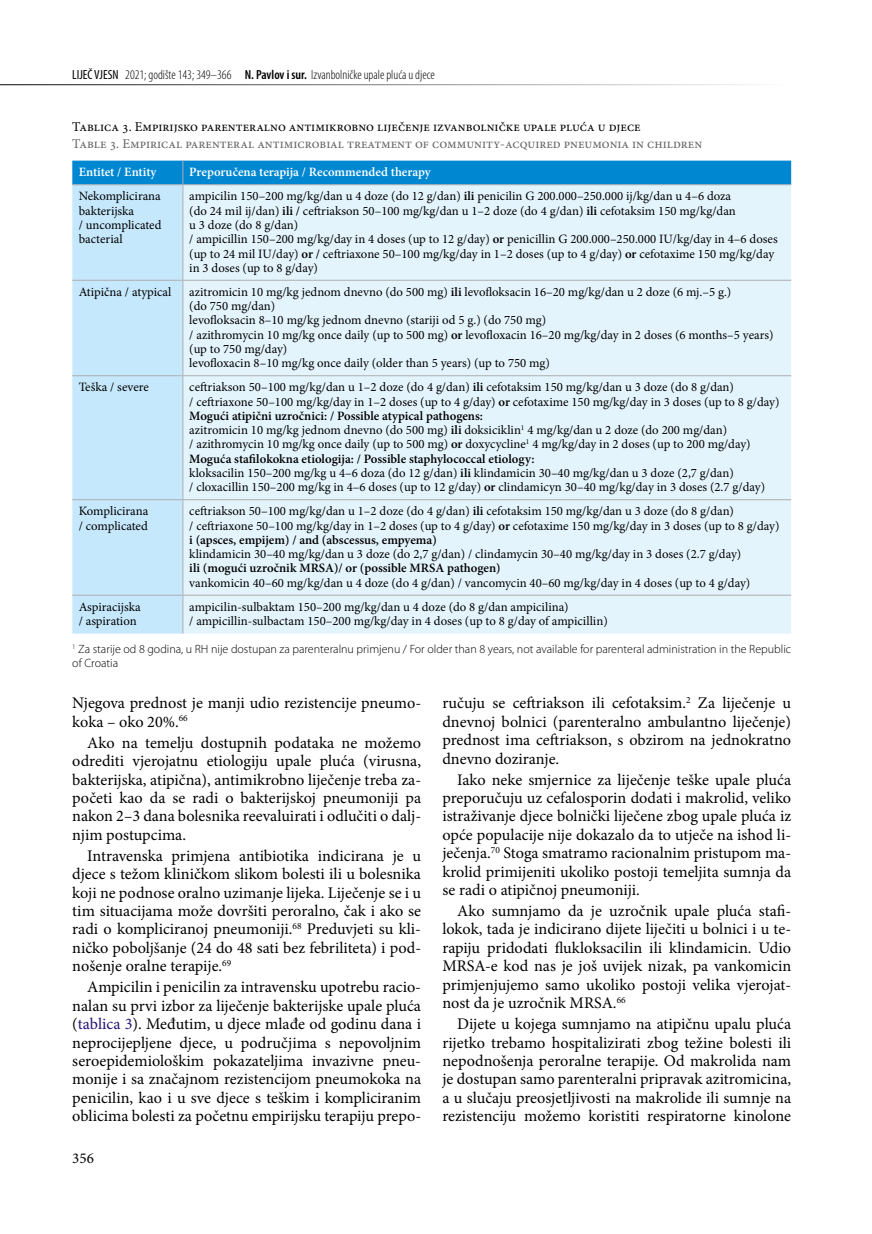
<style>
.page{position:relative;width:872px;height:1234px;background:#fff}
.page>*{position:absolute;margin:0;border:0;box-sizing:border-box;transform-origin:0 0}
.t1{font:16.2px/18.5px "Minion Pro";color:#000;text-align:justify}
.t2{font:15px "Minion Pro";color:#000}
.t3{font:13.5px "Minion Pro";color:#646365}
.t4{font:13.5px "Minion Pro";color:#000}
.t5{font:300 condensed 13.2px "Myriad Pro";color:#000}
.t6{font:12.75px/14.2px "Minion Pro";color:#000}
.t7{font:600 12.75px "Minion Pro";color:#fff}
.t8{font:600 12.75px "Minion Pro";color:#000}
.t9{font:300 12px/14.2px "Myriad Pro";color:#000}
.s1{font-weight:400}
.s2{font-weight:600}
.s3{color:#231177}
</style>
<div class="page">
<hr style="left:0;top:84px;width:791px;height:1px;background:#000">
<div style="left:72px;top:185px;width:110px;height:448px;background:#c6e8fc"></div>
<div style="left:183px;top:185px;width:608px;height:448px;background:#e4f4fd"></div>
<div style="left:72px;top:160px;width:719px;height:24px;background:#0087d1"></div>
<hr style="left:72px;top:184px;width:111px;height:1px;background:#adaeb1">
<hr style="left:183px;top:184px;width:608px;height:1px;background:#adaeb1">
<hr style="left:182px;top:185px;width:1px;height:95px;background:#adaeb1">
<hr style="left:72px;top:280px;width:111px;height:1px;background:#adaeb1">
<hr style="left:183px;top:280px;width:608px;height:1px;background:#adaeb1">
<hr style="left:182px;top:280px;width:1px;height:95px;background:#adaeb1">
<hr style="left:72px;top:375px;width:111px;height:1px;background:#adaeb1">
<hr style="left:183px;top:375px;width:608px;height:1px;background:#adaeb1">
<hr style="left:182px;top:376px;width:1px;height:123px;background:#adaeb1">
<hr style="left:72px;top:499px;width:111px;height:1px;background:#adaeb1">
<hr style="left:183px;top:499px;width:608px;height:1px;background:#adaeb1">
<hr style="left:182px;top:500px;width:1px;height:94px;background:#adaeb1">
<hr style="left:72px;top:594px;width:111px;height:1px;background:#adaeb1">
<hr style="left:183px;top:594px;width:608px;height:1px;background:#adaeb1">
<hr style="left:182px;top:595px;width:1px;height:38px;background:#adaeb1">
<p class="t5" style="left:72px;top:67px;width:364px"><span class="s1">LIJEČ VJESN</span> 2021; godište 143; 349–366 <span class="s2">N. Pavlov i sur.</span> Izvanbolničke upale pluća u djece</p>
<p class="t4" style="left:72px;top:118px;width:570px">Tablica 3. Empirijsko parenteralno antimikrobno liječenje izvanbolničke upale pluća u djece</p>
<p class="t3" style="left:72px;top:135px;width:631px">Table 3. Empirical parenteral antimicrobial treatment of community-acquired pneumonia in children</p>
<p class="t7" style="left:79px;top:163px;width:79px">Entitet / Entity</p>
<p class="t7" style="left:189px;top:163px;width:243px">Preporučena terapija / Recommended therapy</p>
<p class="t6" style="left:79px;top:189px;width:84px">Nekomplicirana bakterijska<br>/ uncomplicated bacterial</p>
<p class="t6" style="left:189px;top:189px;width:590px">ampicilin 150–200 mg/kg/dan u 4 doze (do 12 g/dan) <span class="s2">ili</span> penicilin G 200.000–250.000 ij/kg/dan u 4–6 doza<br>(do 24 mil ij/dan) <span class="s2">ili /</span> ceftriakson 50–100 mg/kg/dan u 1–2 doze (do 4 g/dan) <span class="s2">ili</span> cefotaksim 150 mg/kg/dan<br>u 3 doze (do 8 g/dan)<br>/ ampicillin 150–200 mg/kg/day in 4 doses (up to 12 g/day) <span class="s2">or</span> penicillin G 200.000–250.000 IU/kg/day in 4–6 doses (up to 24 mil IU/day) <span class="s2">or /</span> ceftriaxone 50–100 mg/kg/day in 1–2 doses (up to 4 g/day) <span class="s2">or</span> cefotaxime 150 mg/kg/day in 3 doses (up to 8 g/day)</p>
<p class="t6" style="left:79px;top:285px;width:94px">Atipična / atypical</p>
<p class="t6" style="left:189px;top:285px;width:585px">azitromicin 10 mg/kg jednom dnevno (do 500 mg) <span class="s2">ili</span> levofloksacin 16–20 mg/kg/dan u 2 doze (6 mj.–5 g.)<br>(do 750 mg/dan)<br>levofloksacin 8–10 mg/kg jednom dnevno (stariji od 5 g.) (do 750 mg)<br>/ azithromycin 10 mg/kg once daily (up to 500 mg) <span class="s2">or</span> levofloxacin 16–20 mg/kg/day in 2 doses (6 months–5 years) (up to 750 mg/day)<br>levofloxacin 8–10 mg/kg once daily (older than 5 years) (up to 750 mg)</p>
<p class="t6" style="left:79px;top:380px;width:72px">Teška / severe</p>
<p class="t6" style="left:189px;top:380px;width:591px">ceftriakson 50–100 mg/kg/dan u 1–2 doze (do 4 g/dan) <span class="s2">ili</span> cefotaksim 150 mg/kg/dan u 3 doze (do 8 g/dan)<br>/ ceftriaxone 50–100 mg/kg/day in 1–2 doses (up to 4 g/day) <span class="s2">or</span> cefotaxime 150 mg/kg/day in 3 doses (up to 8 g/day)<br><span class="s2">Mogući atipični uzročnici: / Possible atypical pathogens:<br></span>azitromicin 10 mg/kg jednom dnevno (do 500 mg) <span class="s2">ili</span> doksiciklin<sup>1</sup> 4 mg/kg/dan u 2 doze (do 200 mg/dan)<br>/ azithromycin 10 mg/kg once daily (up to 500 mg) <span class="s2">or</span> doxycycline<sup>1</sup> 4 mg/kg/day in 2 doses (up to 200 mg/day)<br><span class="s2">Moguća stafilokokna etiologija: / Possible staphylococcal etiology:<br></span>kloksacilin 150–200 mg/kg u 4–6 doza (do 12 g/dan) <span class="s2">ili</span> klindamicin 30–40 mg/kg/dan u 3 doze (2,7 g/dan)<br>/ cloxacillin 150–200 mg/kg in 4–6 doses (up to 12 g/day) <span class="s2">or</span> clindamicyn 30–40 mg/kg/day in 3 doses (2.7 g/day)</p>
<p class="t6" style="left:79px;top:504px;width:71px">Komplicirana / complicated</p>
<p class="t6" style="left:189px;top:504px;width:591px">ceftriakson 50–100 mg/kg/dan u 1–2 doze (do 4 g/dan) <span class="s2">ili</span> cefotaksim 150 mg/kg/dan u 3 doze (do 8 g/dan)<br>/ ceftriaxone 50–100 mg/kg/day in 1–2 doses (up to 4 g/day) <span class="s2">or</span> cefotaxime 150 mg/kg/day in 3 doses (up to 8 g/day) <span class="s2">i (apsces, empijem) / and (abscessus, empyema)</span></p>
<p class="t6" style="left:189px;top:547px;width:553px">klindamicin 30–40 mg/kg/dan u 3 doze (do 2,7 g/dan) / clindamycin 30–40 mg/kg/day in 3 doses (2.7 g/day)</p>
<p class="t8" style="left:189px;top:559px;width:313px">ili (mogući uzročnik MRSA)/ or (possible MRSA pathogen)</p>
<p class="t6" style="left:189px;top:575px;width:562px">vankomicin 40–60 mg/kg/dan u 4 doze (do 4 g/dan) / vancomycin 40–60 mg/kg/day in 4 doses (up to 4 g/day)</p>
<p class="t6" style="left:79px;top:599px;width:63px">Aspiracijska / aspiration</p>
<p class="t6" style="left:189px;top:599px;width:420px">ampicilin-sulbaktam 150–200 mg/kg/dan u 4 doze (do 8 g/dan ampicilina)<br>/ ampicillin-sulbactam 150–200 mg/kg/day in 4 doses (up to 8 g/day of ampicillin)</p>
<p class="t9" style="left:72px;top:641px;width:720px"><sup>1</sup> Za starije od 8 godina, u RH nije dostupan za parenteralnu primjenu / For older than 8 years, not available for parenteral administration in the Republic of Croatia</p>
<p class="t1" style="left:72px;top:694px;width:350px">Njegova prednost je manji udio rezistencije pneumo&shy;koka – oko 20%.<sup>66</sup></p>
<p class="t1" style="left:72px;top:733px;width:350px;text-indent:15px">Ako na temelju dostupnih podataka ne možemo odrediti vjerojatnu etiologiju upale pluća (virusna, bakterijska, atipična), antimikrobno liječenje treba za&shy;početi kao da se radi o bakterijskoj pneumoniji pa nakon 2–3 dana bolesnika reevaluirati i odlučiti o dalj&shy;njim postupcima.</p>
<p class="t1" style="left:72px;top:846px;width:350px;text-indent:15px">Intravenska primjena antibiotika indicirana je u djece s težom kliničkom slikom bolesti ili u bolesnika koji ne podnose oralno uzimanje lijeka. Liječenje se i u tim situacijama može dovršiti peroralno, čak i ako se radi o kompliciranoj pneumoniji.<sup>68</sup> Preduvjeti su kli&shy;ničko poboljšanje (24 do 48 sati bez febriliteta) i pod&shy;nošenje oralne terapije.<sup>69</sup></p>
<p class="t1" style="left:72px;top:977px;width:350px;text-indent:15px">Ampicilin i penicilin za intravensku upotrebu racio&shy;nalan su prvi izbor za liječenje bakterijske upale pluća (<span class="s3">tablica 3</span>). Međutim, u djece mlađe od godinu dana i neprocijepljene djece, u područjima s nepovoljnim seroepidemiološkim pokazateljima invazivne pneu&shy;monije i sa značajnom rezistencijom pneumokoka na penicilin, kao i u sve djece s teškim i kompliciranim oblicima bolesti za početnu empirijsku terapiju prepo-</p>
<p class="t2" style="left:72px;top:1147px;width:23px">356</p>
<p class="t1" style="left:442px;top:693px;width:350px">ručuju se ceftriakson ili cefotaksim.<sup>2</sup> Za liječenje u dnevnoj bolnici (parenteralno ambulantno liječenje) prednost ima ceftriakson, s obzirom na jednokratno dnevno doziranje.</p>
<p class="t1" style="left:442px;top:770px;width:350px;text-indent:15px">Iako neke smjernice za liječenje teške upale pluća preporučuju uz cefalosporin dodati i makrolid, veliko istraživanje djece bolnički liječene zbog upale pluća iz opće populacije nije dokazalo da to utječe na ishod li&shy;ječenja.<sup>70</sup> Stoga smatramo racionalnim pristupom ma&shy;krolid primijeniti ukoliko postoji temeljita sumnja da se radi o atipičnoj pneumoniji.</p>
<p class="t1" style="left:442px;top:901px;width:350px;text-indent:15px">Ako sumnjamo da je uzročnik upale pluća stafi&shy;lokok, tada je indicirano dijete liječiti u bolnici i u te&shy;rapiju pridodati flukloksacilin ili klindamicin. Udio MRSA-e kod nas je još uvijek nizak, pa vankomicin primjenjujemo samo ukoliko postoji velika vjerojat&shy;nost da je uzročnik MRSA.<sup>66</sup></p>
<p class="t1" style="left:442px;top:1014px;width:350px;text-indent:15px">Dijete u kojega sumnjamo na atipičnu upalu pluća rijetko trebamo hospitalizirati zbog težine bolesti ili nepodnošenja peroralne terapije. Od makrolida nam je dostupan samo parenteralni pripravak azitromicina, a u slučaju preosjetljivosti na makrolide ili sumnje na rezistenciju možemo koristiti respiratorne kinolone</p>
</div>
